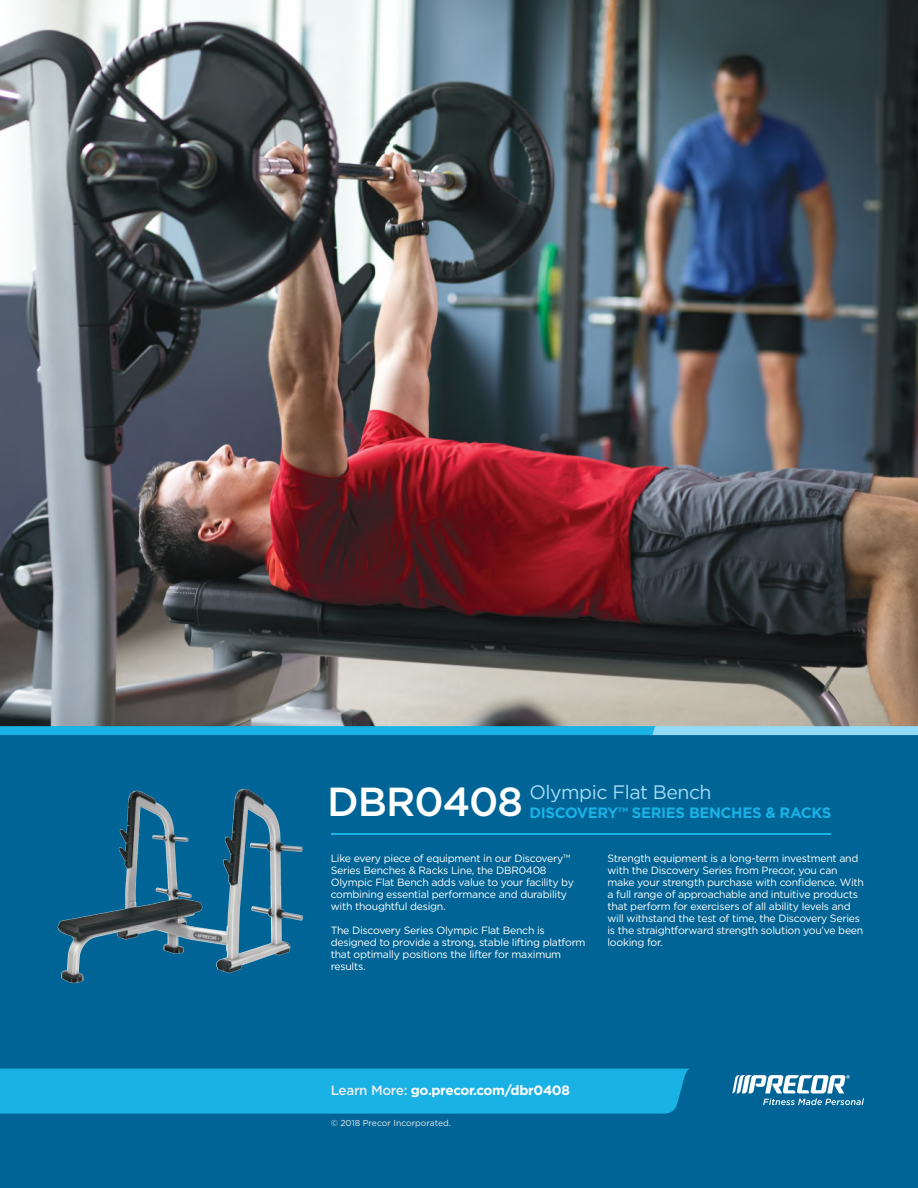
<style>
.page{position:relative;width:918px;height:1188px;background:#006596}
.page>*{position:absolute;margin:0;border:0;box-sizing:border-box;transform-origin:0 0}
.t1{font:500 40.5px "Gotham";letter-spacing:-.025em;color:#fff}
.t2{font:19.5px "Gotham";letter-spacing:-.025em;color:#a2daf6}
.t3{font:700 15px "Gotham";letter-spacing:-.025em;color:#1ab1e5}
.t4{font:700 13.5px "Gotham";letter-spacing:-.025em;color:#fff}
.t5{font:10.5px/12px "Gotham";letter-spacing:-.025em;color:#fff}
.t6{font:8.7px "Gotham";color:#edecec}
.s1{font-weight:500;color:#edecec}
</style>
<div class="page">
<div style="left:0;top:1069px;width:689px;height:45px;background:#1ab1e5"></div>
<svg style="left:732px;top:1075px;width:132px;height:30px"></svg>
<img style="left:0;top:0;width:918px;height:726px">
<svg style="left:0;top:726px;width:918px;height:9px"></svg>
<img style="left:57px;top:789px;width:247px;height:195px">
<hr style="left:331px;top:834px;width:500px;height:1px;background:#1ab1e5">
<h1 class="t1" style="left:327px;top:775px;width:197px">DBR0408</h1>
<h2 class="t2" style="left:530px;top:780px;width:184px">Olympic Flat Bench</h2>
<h3 class="t3" style="left:530px;top:802px;width:304px">DISCOVERY™ SERIES BENCHES &amp; RACKS</h3>
<p class="t5" style="left:331px;top:852px;width:245px">Like every piece of equipment in our Discovery™ Series Benches &amp; Racks Line, the DBR0408<br>Olympic Flat Bench adds value to your facility by combining essential performance and durability with thoughtful design.</p>
<p class="t5" style="left:331px;top:924px;width:256px">The Discovery Series Olympic Flat Bench is designed to provide a strong, stable lifting platform that optimally positions the lifter for maximum results.</p>
<p class="t5" style="left:608px;top:852px;width:258px">Strength equipment is a long-term investment and with the Discovery Series from Precor, you can make your strength purchase with confidence. With a full range of approachable and intuitive products that perform for exercisers of all ability levels and will withstand the test of time, the Discovery Series is the straightforward strength solution you’ve been looking for.</p>
<p class="t4" style="left:331px;top:1081px;width:241px"><span class="s1">Learn More:</span> go.precor.com/dbr0408</p>
<p class="t6" style="left:331px;top:1117px;width:122px">© 2018 Precor Incorporated.</p>
</div>
